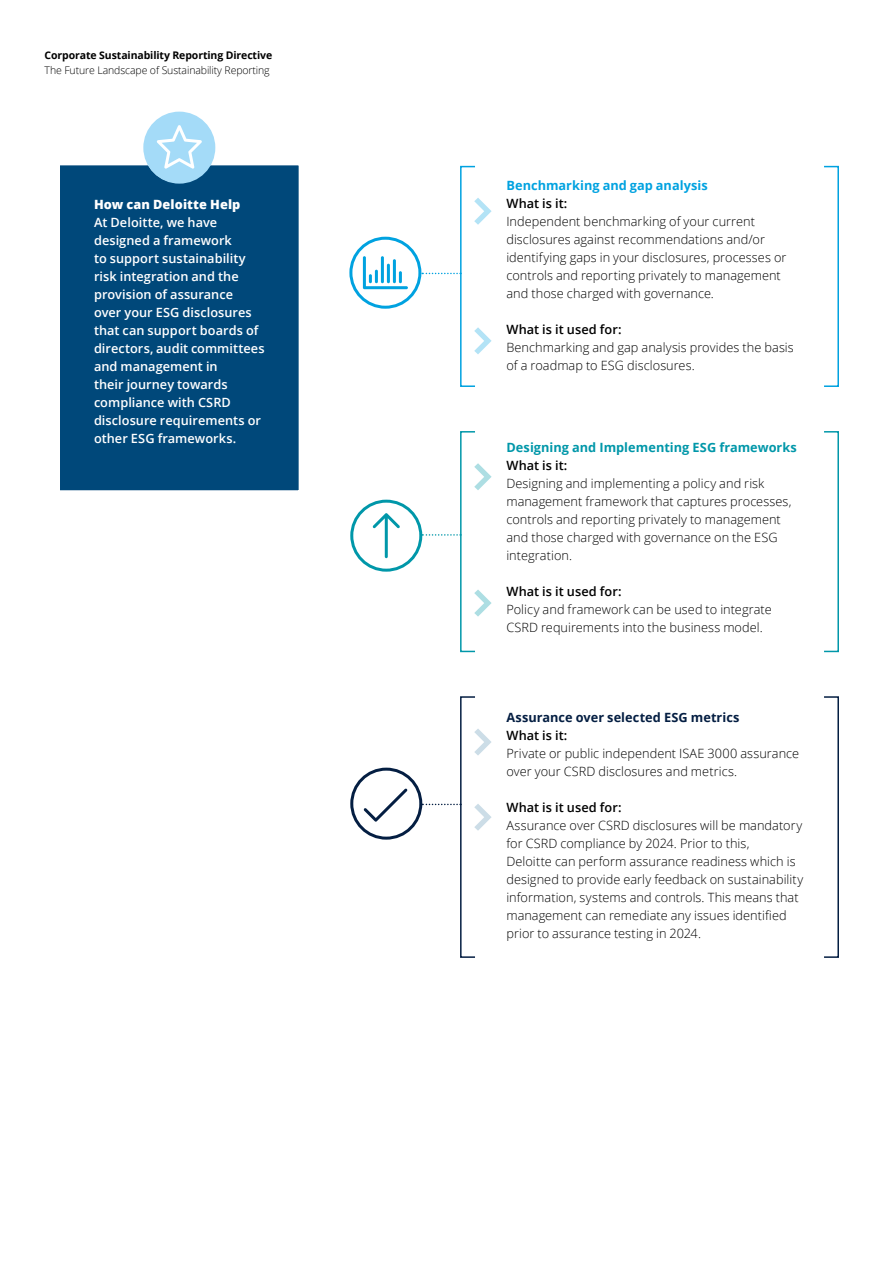
<style>
.page{position:relative;width:893px;height:1263px;background:#fff}
.page>*{position:absolute;margin:0;border:0;box-sizing:border-box;transform-origin:0 0}
.t1{font:300 12.75px/18px "Open Sans";letter-spacing:.005em;color:#000}
.t2{font:600 12.75px/18px "Open Sans";letter-spacing:.005em;color:#fff}
.t3{font:600 12.75px "Open Sans";letter-spacing:.005em;color:#000}
.t4{font:700 12.75px "Open Sans";letter-spacing:.005em;color:#0097a9}
.t5{font:700 12.75px "Open Sans";letter-spacing:.005em;color:#041e42}
.t6{font:700 12.75px "Open Sans";color:#00a2e0}
.t7{font:800 12.75px "Open Sans";letter-spacing:.005em;color:#fff}
.t8{font:300 10.5px "Open Sans";letter-spacing:-.01em;color:#000}
.t9{font:700 10.5px "Open Sans";letter-spacing:-.01em;color:#000}
</style>
<div class="page">
<div style="left:57px;top:162px;width:245px;height:331px;background:#00487a"></div>
<div style="left:54px;top:159px;width:251px;height:337px;border:6px solid #fff"></div>
<svg style="left:143px;top:112px;width:72px;height:72px"></svg>
<svg style="left:476px;top:198px;width:16px;height:27px"></svg>
<svg style="left:476px;top:327px;width:16px;height:27px"></svg>
<div style="left:823px;top:166px;width:16px;height:221px;border:2px solid #00a2e0"></div>
<svg style="left:349px;top:237px;width:112px;height:72px"></svg>
<div style="left:823px;top:431px;width:16px;height:221px;border:2px solid #0097a9"></div>
<svg style="left:474px;top:463px;width:18px;height:27px"></svg>
<svg style="left:474px;top:589px;width:18px;height:28px"></svg>
<svg style="left:350px;top:500px;width:111px;height:72px"></svg>
<div style="left:460px;top:696px;width:16px;height:262px;border:2px solid #041e42"></div>
<div style="left:823px;top:696px;width:16px;height:262px;border:2px solid #041e42"></div>
<svg style="left:474px;top:728px;width:17px;height:27px"></svg>
<svg style="left:474px;top:804px;width:18px;height:27px"></svg>
<svg style="left:350px;top:768px;width:111px;height:72px"></svg>
<p class="t9" style="left:45px;top:48px;width:229px">Corporate Sustainability Reporting Directive</p>
<p class="t8" style="left:45px;top:63px;width:227px">The Future Landscape of Sustainability Reporting</p>
<p class="t7" style="left:94px;top:195px;width:148px">How can Deloitte Help</p>
<p class="t2" style="left:94px;top:213px;width:172px">At Deloitte, we have designed a framework<br>to support sustainability risk integration and the provision of assurance<br>over your ESG disclosures that can support boards of directors, audit committees and management in<br>their journey towards compliance with CSRD disclosure requirements or other ESG frameworks.</p>
<p class="t6" style="left:506px;top:176px;width:203px">Benchmarking and gap analysis</p>
<p class="t3" style="left:506px;top:194px;width:63px">What is it:</p>
<p class="t1" style="left:506px;top:212px;width:282px">Independent benchmarking of your current disclosures against recommendations and/or identifying gaps in your disclosures, processes or controls and reporting privately to management and those charged with governance.</p>
<p class="t3" style="left:506px;top:320px;width:117px">What is it used for:</p>
<p class="t1" style="left:506px;top:338px;width:289px">Benchmarking and gap analysis provides the basis of a roadmap to ESG disclosures.</p>
<p class="t4" style="left:506px;top:439px;width:292px">Designing and Implementing ESG frameworks</p>
<p class="t3" style="left:506px;top:457px;width:63px">What is it:</p>
<p class="t1" style="left:506px;top:474px;width:287px">Designing and implementing a policy and risk management framework that captures processes, controls and reporting privately to management and those charged with governance on the ESG integration.</p>
<p class="t3" style="left:506px;top:583px;width:117px">What is it used for:</p>
<p class="t1" style="left:506px;top:600px;width:267px">Policy and framework can be used to integrate<br>CSRD requirements into the business model.</p>
<p class="t5" style="left:506px;top:709px;width:234px">Assurance over selected ESG metrics</p>
<p class="t3" style="left:506px;top:727px;width:63px">What is it:</p>
<p class="t1" style="left:506px;top:744px;width:294px">Private or public independent ISAE 3000 assurance over your CSRD disclosures and metrics.</p>
<p class="t3" style="left:506px;top:799px;width:117px">What is it used for:</p>
<p class="t1" style="left:506px;top:816px;width:298px">Assurance over CSRD disclosures will be mandatory for CSRD compliance by 2024. Prior to this,<br>Deloitte can perform assurance readiness which is designed to provide early feedback on sustainability information, systems and controls. This means that management can remediate any issues identified prior to assurance testing in 2024.</p>
</div>
